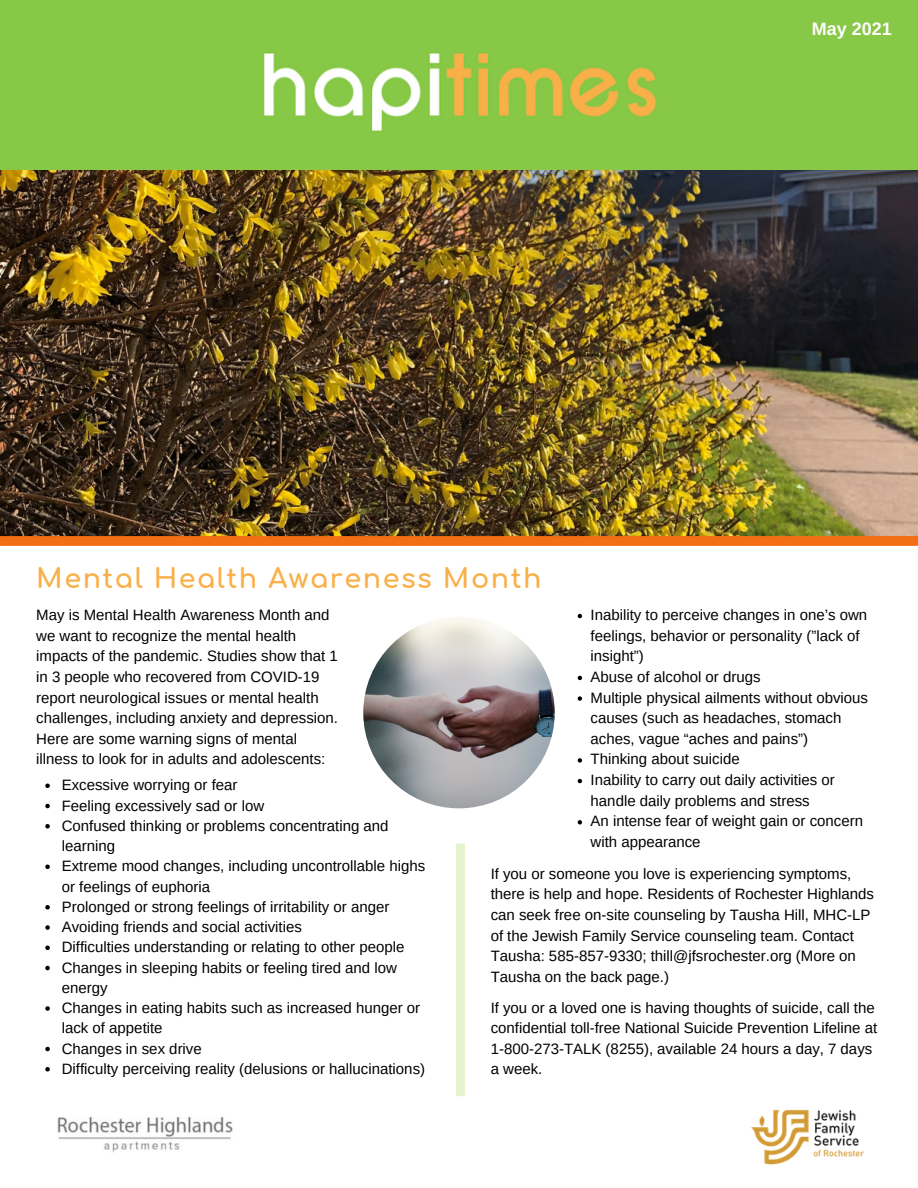
<style>
.page{position:relative;width:918px;height:1188px;background:#fff}
.page>*{position:absolute;margin:0;border:0;box-sizing:border-box;transform-origin:0 0}
.t1{font:700 27px "Comfortaa";letter-spacing:.055em;color:#f9b049}
.t2{font:700 18px "Arimo";color:#fffcfc}
.t3{font:15px/20.7px "Arimo";color:#000}
</style>
<div class="page">
<img style="left:0;top:170px;width:918px;height:366px">
<div style="left:0;top:0;width:918px;height:170px;background:#87c846"></div>
<img style="left:57px;top:1116px;width:176px;height:36px">
<img style="left:751px;top:1110px;width:114px;height:55px">
<svg style="left:0;top:536px;width:918px;height:10px;background:#f36f18"></svg>
<img style="left:363px;top:617px;width:192px;height:191px;border-radius:50%">
<svg style="left:578px;top:614px;width:4px;height:4px"></svg>
<svg style="left:578px;top:676px;width:4px;height:4px"></svg>
<svg style="left:578px;top:696px;width:4px;height:5px"></svg>
<svg style="left:578px;top:758px;width:4px;height:5px"></svg>
<svg style="left:578px;top:779px;width:4px;height:4px"></svg>
<svg style="left:578px;top:820px;width:4px;height:4px"></svg>
<div style="left:456px;top:844px;width:9px;height:252px;background:#e5f4cc"></div>
<svg style="left:45px;top:784px;width:5px;height:4px"></svg>
<svg style="left:45px;top:804px;width:5px;height:4px"></svg>
<svg style="left:45px;top:824px;width:5px;height:5px"></svg>
<svg style="left:45px;top:865px;width:5px;height:4px"></svg>
<svg style="left:45px;top:905px;width:5px;height:5px"></svg>
<svg style="left:45px;top:925px;width:5px;height:5px"></svg>
<svg style="left:45px;top:946px;width:5px;height:4px"></svg>
<svg style="left:45px;top:966px;width:5px;height:4px"></svg>
<svg style="left:45px;top:1006px;width:5px;height:5px"></svg>
<svg style="left:45px;top:1047px;width:5px;height:4px"></svg>
<svg style="left:45px;top:1067px;width:5px;height:5px"></svg>
<p class="t1" style="left:36px;top:565px;width:507px">Mental Health Awareness Month</p>
<p class="t2" style="left:812px;top:19px;width:82px">May 2021</p>
<p class="t3" style="left:36px;top:605px;width:303px">May is Mental Health Awareness Month and we want to recognize the mental health impacts of the pandemic. Studies show that 1 in 3 people who recovered from COVID-19 report neurological issues or mental health challenges, including anxiety and depression.<br>Here are some warning signs of mental illness to look for in adults and adolescents:</p>
<p class="t3" style="left:62px;top:775px;width:177px">Excessive worrying or fear</p>
<p class="t3" style="left:62px;top:795px;width:204px">Feeling excessively sad or low</p>
<p class="t3" style="left:62px;top:815px;width:328px;line-height:20.2px">Confused thinking or problems concentrating and learning</p>
<p class="t3" style="left:62px;top:856px;width:365px;line-height:20.2px">Extreme mood changes, including uncontrollable highs or feelings of euphoria</p>
<p class="t3" style="left:62px;top:896px;width:329px">Prolonged or strong feelings of irritability or anger</p>
<p class="t3" style="left:62px;top:916px;width:242px">Avoiding friends and social activities</p>
<p class="t3" style="left:62px;top:937px;width:344px">Difficulties understanding or relating to other people</p>
<p class="t3" style="left:62px;top:957px;width:337px;line-height:20.2px">Changes in sleeping habits or feeling tired and low energy</p>
<p class="t3" style="left:62px;top:998px;width:360px;line-height:20.2px">Changes in eating habits such as increased hunger or lack of appetite</p>
<p class="t3" style="left:62px;top:1038px;width:142px">Changes in sex drive</p>
<p class="t3" style="left:62px;top:1058px;width:365px">Difficulty perceiving reality (delusions or hallucinations)</p>
<p class="t3" style="left:591px;top:605px;width:278px">Inability to perceive changes in one’s own feelings, behavior or personality (”lack of insight”)</p>
<p class="t3" style="left:591px;top:666px;width:171px">Abuse of alcohol or drugs</p>
<p class="t3" style="left:591px;top:687px;width:279px">Multiple physical ailments without obvious causes (such as headaches, stomach aches, vague “aches and pains”)</p>
<p class="t3" style="left:591px;top:749px;width:151px">Thinking about suicide</p>
<p class="t3" style="left:591px;top:770px;width:246px">Inability to carry out daily activities or handle daily problems and stress</p>
<p class="t3" style="left:591px;top:811px;width:274px">An intense fear of weight gain or concern with appearance</p>
<p class="t3" style="left:491px;top:863px;width:385px">If you or someone you love is experiencing symptoms, there is help and hope. Residents of Rochester Highlands can seek free on-site counseling by Tausha Hill, MHC-LP of the Jewish Family Service counseling team. Contact Tausha: 585-857-9330; thill@jfsrochester.org (More on Tausha on the back page.)</p>
<p class="t3" style="left:491px;top:997px;width:388px">If you or a loved one is having thoughts of suicide, call the confidential toll-free National Suicide Prevention Lifeline at 1-800-273-TALK (8255), available 24 hours a day, 7 days a week.</p>
</div>
